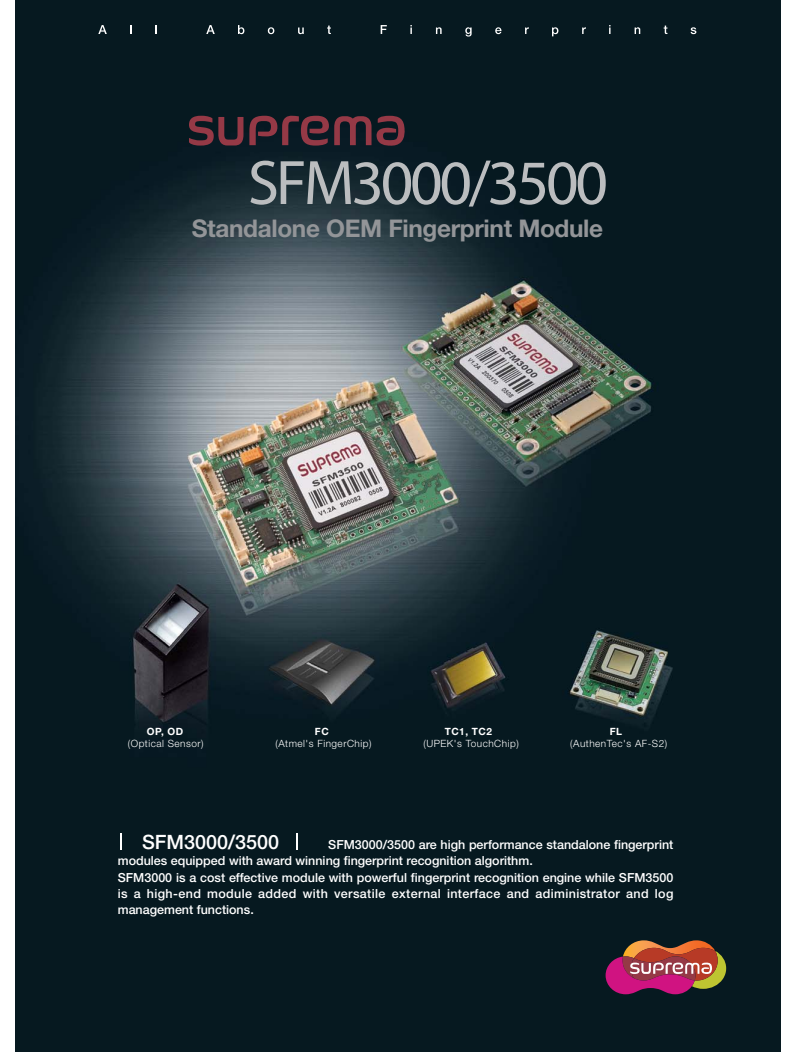
<style>
.page{position:relative;width:797px;height:1052px;background:#fff}
.page>*{position:absolute;margin:0;border:0;box-sizing:border-box;transform-origin:0 0}
.t1{font:700 24.38px "Helvetica Neue";letter-spacing:-.015em;color:#939598}
.t2{font:500 19.75px "Helvetica Neue";color:#fff}
.t3{font:500 12.5px/16.2px "Helvetica Neue";color:#fff}
.t4{font:300 10px "Helvetica Neue";letter-spacing:.05em;color:#fff}
.t5{font:700 10px "Helvetica Neue";letter-spacing:.05em;color:#fff}
</style>
<div class="page">
<img style="left:16px;top:0;width:764px;height:1051px">
<svg style="left:605px;top:940px;width:121px;height:54px;background:#99464d"></svg>
<svg style="left:98px;top:25px;width:9px;height:9px"></svg>
<svg style="left:155px;top:25px;width:2px;height:9px"></svg>
<svg style="left:206px;top:25px;width:9px;height:9px"></svg>
<svg style="left:238px;top:25px;width:6px;height:9px"></svg>
<svg style="left:268px;top:27px;width:6px;height:7px"></svg>
<svg style="left:298px;top:27px;width:5px;height:7px"></svg>
<svg style="left:327px;top:26px;width:4px;height:8px"></svg>
<svg style="left:380px;top:25px;width:6px;height:9px"></svg>
<svg style="left:436px;top:27px;width:5px;height:7px"></svg>
<svg style="left:465px;top:27px;width:6px;height:10px"></svg>
<svg style="left:495px;top:27px;width:6px;height:7px"></svg>
<svg style="left:525px;top:27px;width:3px;height:7px"></svg>
<svg style="left:552px;top:27px;width:6px;height:9px"></svg>
<svg style="left:582px;top:27px;width:3px;height:7px"></svg>
<svg style="left:634px;top:27px;width:6px;height:7px"></svg>
<svg style="left:663px;top:26px;width:4px;height:8px"></svg>
<svg style="left:690px;top:27px;width:6px;height:7px"></svg>
<svg style="left:121px;top:833px;width:1px;height:17px"></svg>
<svg style="left:296px;top:833px;width:2px;height:17px"></svg>
<svg style="left:189px;top:116px;width:54px;height:29px;background:#4d2833"></svg>
<svg style="left:249px;top:116px;width:156px;height:30px;background:#482732"></svg>
<svg style="left:250px;top:160px;width:355px;height:46px;background:#49565b"></svg>
<h1 class="t1" style="left:192px;top:219px;width:413px">Standalone OEM Fingerprint Module</h1>
<p class="t5" style="left:147px;top:728px;width:38px">OP, OD</p>
<p class="t4" style="left:128px;top:740px;width:77px">(Optical Sensor)</p>
<p class="t5" style="left:315px;top:728px;width:15px">FC</p>
<p class="t4" style="left:275px;top:740px;width:97px">(Atmel's FingerChip)</p>
<p class="t5" style="left:444px;top:728px;width:49px">TC1, TC2</p>
<p class="t4" style="left:423px;top:740px;width:97px">(UPEK's TouchChip)</p>
<p class="t5" style="left:609px;top:728px;width:14px">FL</p>
<p class="t4" style="left:570px;top:740px;width:98px">(AuthenTec's AF-S2)</p>
<h2 class="t2" style="left:142px;top:834px;width:138px">SFM3000/3500</h2>
<p class="t3" style="left:118px;top:853px;width:557px">modules equipped with award winning fingerprint recognition algorithm.<br>SFM3000 is a cost effective module with powerful fingerprint recognition engine while SFM3500 is a high-end module added with versatile external interface and adiministrator and log management functions.</p>
<p class="t3" style="left:328px;top:837px;width:346px">SFM3000/3500 are high performance standalone fingerprint</p>
</div>
